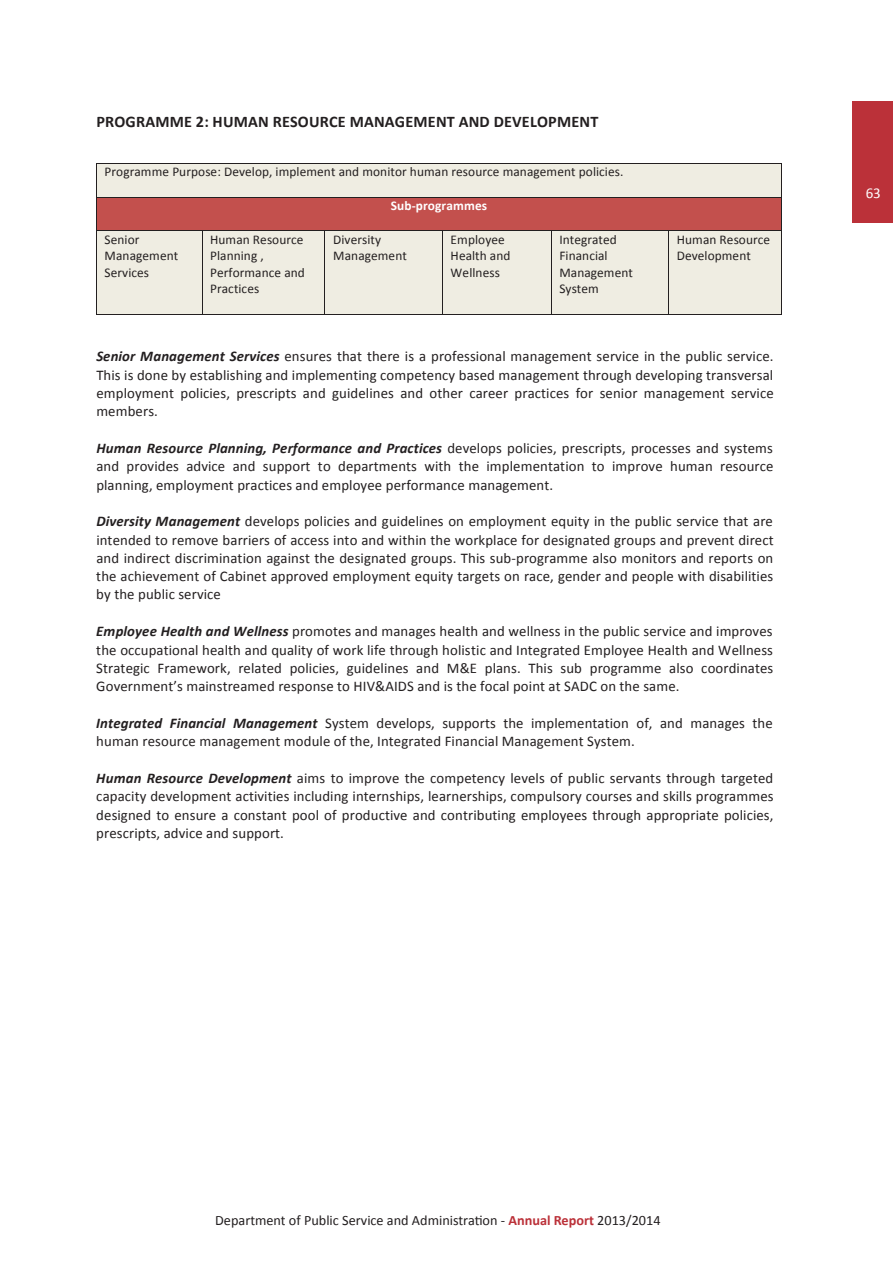
<style>
.page{position:relative;width:893px;height:1265px;background:#fff}
.page>*{position:absolute;margin:0;border:0;box-sizing:border-box;transform-origin:0 0}
.t1{font:700 16.2px "Calibri";letter-spacing:.01em;color:#231f20}
.t2{font:15px "Calibri";color:#fff}
.t3{font:14.7px/18.3px "Calibri";letter-spacing:.01em;color:#231f20;text-align:justify}
.t4{font:14.25px "Calibri";color:#231f20}
.t5{font:13.35px/16.5px "Calibri";letter-spacing:.005em;color:#231f20}
.t6{font:700 13.35px "Calibri";letter-spacing:.005em;color:#fff}
.s1{font-weight:700;font-style:italic}
.s2{font-weight:700;color:#bb3139}
</style>
<div class="page">
<div style="left:852px;top:101px;width:41px;height:122px;background:#bb3139"></div>
<div style="left:97px;top:163px;width:684px;height:34px;background:#efede2"></div>
<hr style="left:97px;top:163px;width:684px;height:1px;background:#231f20">
<hr style="left:96px;top:163px;width:1px;height:34px;background:#231f20">
<hr style="left:781px;top:163px;width:1px;height:34px;background:#231f20">
<div style="left:97px;top:197px;width:684px;height:33px;background:#c3504d"></div>
<hr style="left:97px;top:197px;width:684px;height:1px;background:#231f20">
<hr style="left:96px;top:197px;width:1px;height:33px;background:#231f20">
<hr style="left:781px;top:197px;width:1px;height:33px;background:#231f20">
<div style="left:97px;top:231px;width:105px;height:83px;background:#efede2"></div>
<div style="left:203px;top:231px;width:122px;height:83px;background:#efede2"></div>
<div style="left:325px;top:231px;width:117px;height:83px;background:#efede2"></div>
<div style="left:443px;top:231px;width:108px;height:83px;background:#efede2"></div>
<div style="left:552px;top:231px;width:116px;height:83px;background:#efede2"></div>
<div style="left:669px;top:231px;width:112px;height:83px;background:#efede2"></div>
<hr style="left:97px;top:230px;width:105px;height:1px;background:#231f20">
<hr style="left:203px;top:230px;width:122px;height:1px;background:#231f20">
<hr style="left:325px;top:230px;width:117px;height:1px;background:#231f20">
<hr style="left:443px;top:230px;width:108px;height:1px;background:#231f20">
<hr style="left:552px;top:230px;width:116px;height:1px;background:#231f20">
<hr style="left:669px;top:230px;width:112px;height:1px;background:#231f20">
<hr style="left:96px;top:231px;width:1px;height:83px;background:#231f20">
<hr style="left:97px;top:314px;width:105px;height:1px;background:#231f20">
<hr style="left:202px;top:231px;width:1px;height:83px;background:#231f20">
<hr style="left:203px;top:314px;width:122px;height:1px;background:#231f20">
<hr style="left:325px;top:231px;width:1px;height:83px;background:#231f20">
<hr style="left:325px;top:314px;width:117px;height:1px;background:#231f20">
<hr style="left:442px;top:231px;width:1px;height:83px;background:#231f20">
<hr style="left:443px;top:314px;width:108px;height:1px;background:#231f20">
<hr style="left:551px;top:231px;width:1px;height:83px;background:#231f20">
<hr style="left:552px;top:314px;width:116px;height:1px;background:#231f20">
<hr style="left:668px;top:231px;width:1px;height:83px;background:#231f20">
<hr style="left:669px;top:314px;width:112px;height:1px;background:#231f20">
<hr style="left:781px;top:231px;width:1px;height:83px;background:#231f20">
<p class="t1" style="left:96px;top:111px;width:503px">PROGRAMME 2: HUMAN RESOURCE MANAGEMENT AND DEVELOPMENT</p>
<p class="t5" style="left:105px;top:163px;width:520px">Programme Purpose: Develop, implement and monitor human resource management policies.</p>
<p class="t6" style="left:391px;top:197px;width:98px">Sub--‐programmes</p>
<p class="t5" style="left:105px;top:231px;width:75px">Senior<br>Management<br>Services</p>
<p class="t5" style="left:210px;top:230px;width:96px">Human Resource<br>Planning ,<br>Performance and<br>Practices</p>
<p class="t5" style="left:333px;top:231px;width:75px">Diversity<br>Management</p>
<p class="t5" style="left:451px;top:231px;width:61px">Employee<br>Health and<br>Wellness</p>
<p class="t5" style="left:559px;top:230px;width:75px">Integrated<br>Financial<br>Management<br>System</p>
<p class="t5" style="left:677px;top:231px;width:95px">Human Resource<br>Development</p>
<p class="t3" style="left:96px;top:346px;width:679px"><span class="s1">Senior Management Services</span> ensures that there is a professional management service in the public service.<br>This is done by establishing and implementing competency based management through developing transversal employment policies, prescripts and guidelines and other career practices for senior management service members.</p>
<p class="t3" style="left:96px;top:438px;width:679px"><span class="s1">Human Resource Planning, Performance and Practices</span> develops policies, prescripts, processes and systems and provides advice and support to departments with the implementation to improve human resource planning, employment practices and employee performance management.</p>
<p class="t3" style="left:96px;top:511px;width:679px"><span class="s1">Diversity Management</span> develops policies and guidelines on employment equity in the public service that are intended to remove barriers of access into and within the workplace for designated groups and prevent direct and indirect discrimination against the designated groups. This sub--‐programme also monitors and reports on the achievement of Cabinet approved employment equity targets on race, gender and people with disabilities by the public service</p>
<p class="t3" style="left:96px;top:621px;width:678px"><span class="s1">Employee Health and Wellness</span> promotes and manages health and wellness in the public service and improves the occupational health and quality of work life through holistic and Integrated Employee Health and Wellness Strategic Framework, related policies, guidelines and M&amp;E plans. This sub programme also coordinates Government’s mainstreamed response to HIV&amp;AIDS and is the focal point at SADC on the same.</p>
<p class="t3" style="left:96px;top:713px;width:678px"><span class="s1">Integrated Financial Management</span> System develops, supports the implementation of, and manages the human resource management module of the, Integrated Financial Management System.</p>
<p class="t3" style="left:96px;top:768px;width:679px"><span class="s1">Human Resource Development</span> aims to improve the competency levels of public servants through targeted capacity development activities including internships, learnerships, compulsory courses and skills programmes designed to ensure a constant pool of productive and contributing employees through appropriate policies, prescripts, advice and support.</p>
<p class="t2" style="left:866px;top:183px;width:17px">63</p>
<p class="t4" style="left:215px;top:1210px;width:447px">Department of Public Service and Administration - <span class="s2">Annual Report</span> 2013/2014</p>
</div>
